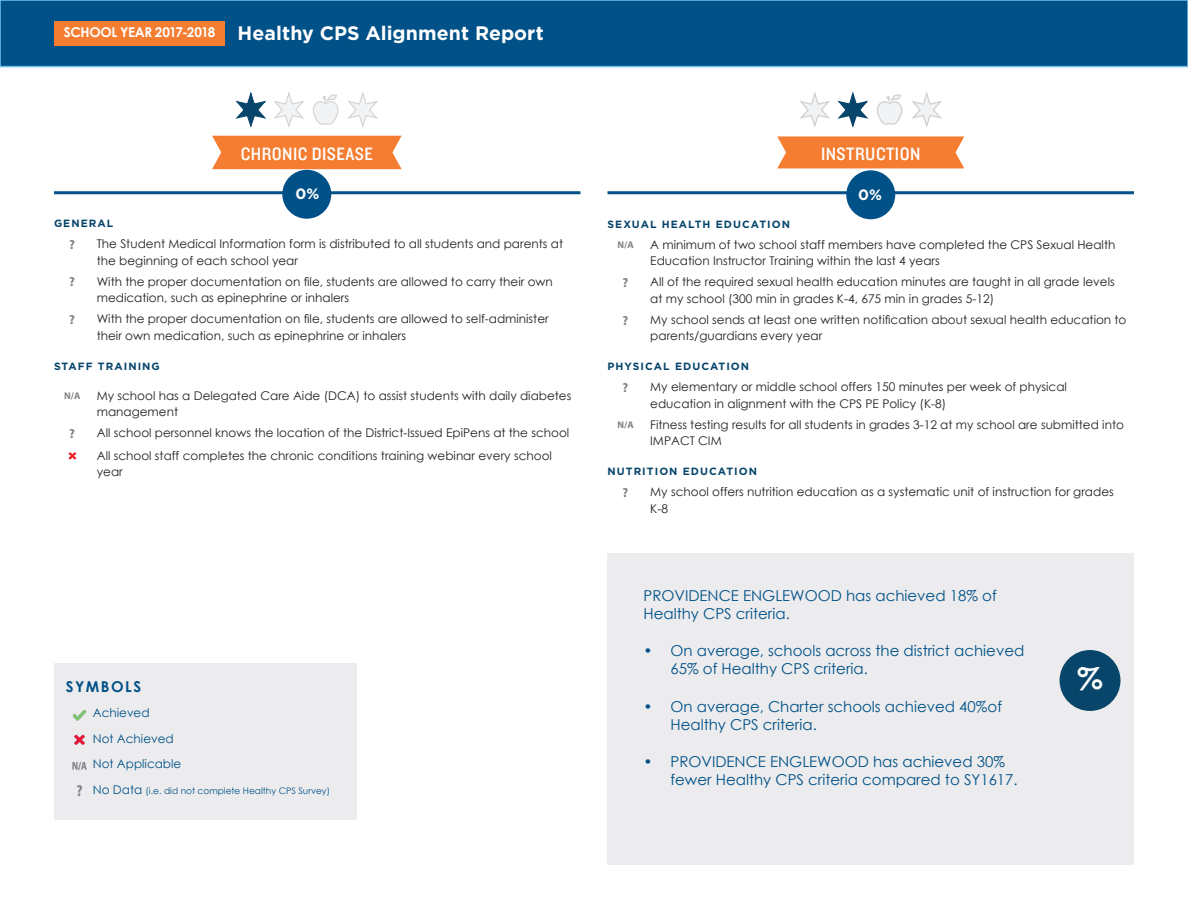
<style>
.page{position:relative;width:1188px;height:918px;background:#fff}
.page>*{position:absolute;margin:0;border:0;box-sizing:border-box;transform-origin:0 0}
.t1{font:700 30px "Century Gothic";color:#fff}
.White_Title{font:700 19.5px "Gotham";letter-spacing:.005em;color:#fff}
.t2{font:18.6px "Knockout 30 Junior Welterwt";letter-spacing:.025em;color:#fff}
.t3{font:700 15.75px "Myriad Pro";color:#818285;scale:.87 1}
.t4{font:15px/18px "Century Gothic";color:#005187}
.t5{font:700 15px "Century Gothic";letter-spacing:.1em;color:#005187}
.t6{font:700 15px "Gotham";color:#fff}
.White_Title_Subhead{font:700 13.5px "Century Gothic";letter-spacing:-.035em;color:#fff}
.t7{font:700 13.05px "Myriad Pro";color:#818285}
.Criteria_List{font:12px/16.5px "Century Gothic";color:#231f20}
.t8{font:12px "Century Gothic";color:#005187}
.Criteria_Sub-Head{font:700 10.5px "Gotham";letter-spacing:.1em;color:#07456b}
.t9{font:700 9.6px "Myriad Pro";color:#818285}
.t10{font:9px "Century Gothic";color:#005187}
.s1{font-size:12px}
</style>
<div class="page">
<div style="left:608px;top:554px;width:526px;height:311px;background:#ececee"></div>
<div style="left:55px;top:663px;width:302px;height:157px;background:#ececee"></div>
<div style="left:0;top:0;width:1188px;height:67px;background:#005187"></div>
<div style="left:0;top:0;width:1188px;height:67px;border:2px solid #78bde8"></div>
<div style="left:55px;top:21px;width:170px;height:25px;background:#f47d31"></div>
<svg style="left:212px;top:135px;width:190px;height:35px;background:#f48843"></svg>
<svg style="left:235px;top:91px;width:69px;height:36px"></svg>
<svg style="left:313px;top:92px;width:65px;height:35px"></svg>
<svg style="left:777px;top:136px;width:187px;height:32px;background:#f4843d"></svg>
<svg style="left:800px;top:91px;width:69px;height:36px"></svg>
<svg style="left:876px;top:92px;width:66px;height:35px"></svg>
<hr style="left:54px;top:191px;width:526px;height:3px;background:#005187">
<hr style="left:608px;top:191px;width:526px;height:3px;background:#005187">
<div style="left:1060px;top:650px;width:60px;height:61px;background:#07456b;border-radius:50%"></div>
<img style="left:72px;top:709px;width:15px;height:12px">
<img style="left:74px;top:734px;width:11px;height:11px">
<img style="left:72px;top:761px;width:15px;height:10px">
<div style="left:282px;top:170px;width:49px;height:49px;background:#005187;border-radius:50%"></div>
<div style="left:846px;top:170px;width:49px;height:49px;background:#005187;border-radius:50%"></div>
<svg style="left:68px;top:452px;width:9px;height:8px"></svg>
<p class="White_Title_Subhead" style="left:64px;top:22px;width:153px">SCHOOL YEAR 2017-2018</p>
<p class="White_Title" style="left:238px;top:20px;width:308px">Healthy CPS Alignment Report</p>
<p class="t2" style="left:241px;top:141px;width:134px">CHRONIC DISEASE</p>
<p class="t2" style="left:821px;top:141px;width:101px">INSTRUCTION</p>
<p class="t6" style="left:296px;top:184px;width:25px">0%</p>
<p class="t6" style="left:858px;top:184px;width:25px">0%</p>
<p class="Criteria_Sub-Head" style="left:54px;top:216px;width:61px">GENERAL</p>
<p class="t7" style="left:69px;top:236px;width:7px">?</p>
<p class="Criteria_List" style="left:97px;top:235px;width:468px">The Student Medical Information form is distributed to all students and parents at the beginning of each school year</p>
<p class="t7" style="left:69px;top:274px;width:7px">?</p>
<p class="Criteria_List" style="left:97px;top:273px;width:458px">With the proper documentation on file, students are allowed to carry their own medication, such as epinephrine or inhalers</p>
<p class="t7" style="left:69px;top:311px;width:7px">?</p>
<p class="Criteria_List" style="left:97px;top:310px;width:453px">With the proper documentation on file, students are allowed to self-administer their own medication, such as epinephrine or inhalers</p>
<p class="Criteria_Sub-Head" style="left:54px;top:359px;width:107px">STAFF TRAINING</p>
<p class="t9" style="left:64px;top:389px;width:18px">N/A</p>
<p class="Criteria_List" style="left:97px;top:387px;width:476px">My school has a Delegated Care Aide (DCA) to assist students with daily diabetes management</p>
<p class="t7" style="left:69px;top:425px;width:7px">?</p>
<p class="Criteria_List" style="left:97px;top:424px;width:474px">All school personnel knows the location of the District-Issued EpiPens at the school</p>
<p class="Criteria_List" style="left:97px;top:447px;width:457px">All school staff completes the chronic conditions training webinar every school year</p>
<p class="t5" style="left:66px;top:675px;width:77px">SYMBOLS</p>
<p class="t8" style="left:93px;top:705px;width:58px">Achieved</p>
<p class="t8" style="left:93px;top:730px;width:82px">Not Achieved</p>
<p class="t8" style="left:93px;top:756px;width:90px">Not Applicable</p>
<p class="t3" style="left:76px;top:781px;width:9px">?</p>
<p class="t10" style="left:93px;top:784px;width:239px"><span class="s1">No Data</span> (i.e. did not complete Healthy CPS Survey)</p>
<p class="Criteria_Sub-Head" style="left:608px;top:217px;width:184px">SEXUAL HEALTH EDUCATION</p>
<p class="t9" style="left:618px;top:239px;width:18px">N/A</p>
<p class="Criteria_List" style="left:650px;top:236px;width:467px">A minimum of two school staff members have completed the CPS Sexual Health<br>Education Instructor Training within the last 4 years</p>
<p class="t7" style="left:623px;top:274px;width:7px">?</p>
<p class="Criteria_List" style="left:650px;top:274px;width:466px">All of the required sexual health education minutes are taught in all grade levels at my school (300 min in grades K-4, 675 min in grades 5-12)</p>
<p class="t7" style="left:623px;top:312px;width:7px">?</p>
<p class="Criteria_List" style="left:650px;top:311px;width:478px">My school sends at least one written notification about sexual health education to parents/guardians every year</p>
<p class="Criteria_Sub-Head" style="left:608px;top:360px;width:143px">PHYSICAL EDUCATION</p>
<p class="t7" style="left:623px;top:379px;width:7px">?</p>
<p class="Criteria_List" style="left:650px;top:379px;width:418px">My elementary or middle school offers 150 minutes per week of physical education in alignment with the CPS PE Policy (K-8)</p>
<p class="t9" style="left:618px;top:419px;width:18px">N/A</p>
<p class="Criteria_List" style="left:650px;top:416px;width:475px">Fitness testing results for all students in grades 3-12 at my school are submitted into<br>IMPACT CIM</p>
<p class="Criteria_Sub-Head" style="left:608px;top:465px;width:151px">NUTRITION EDUCATION</p>
<p class="t7" style="left:623px;top:484px;width:7px">?</p>
<p class="Criteria_List" style="left:650px;top:484px;width:465px">My school offers nutrition education as a systematic unit of instruction for grades<br>K-8</p>
<p class="t4" style="left:644px;top:586px;width:355px">PROVIDENCE ENGLEWOOD has achieved 18% of<br>Healthy CPS criteria.</p>
<p class="t4" style="left:670px;top:642px;width:355px;text-indent:-27px">• On average, schools across the district achieved<br>65% of Healthy CPS criteria.</p>
<p class="t4" style="left:670px;top:697px;width:333px;text-indent:-27px">• On average, Charter schools achieved 40%of<br>Healthy CPS criteria.</p>
<p class="t4" style="left:670px;top:753px;width:349px;text-indent:-27px">• PROVIDENCE ENGLEWOOD has achieved 30% fewer Healthy CPS criteria compared to SY1617.</p>
<p class="t1" style="left:1077px;top:655px;width:27px">%</p>
</div>
